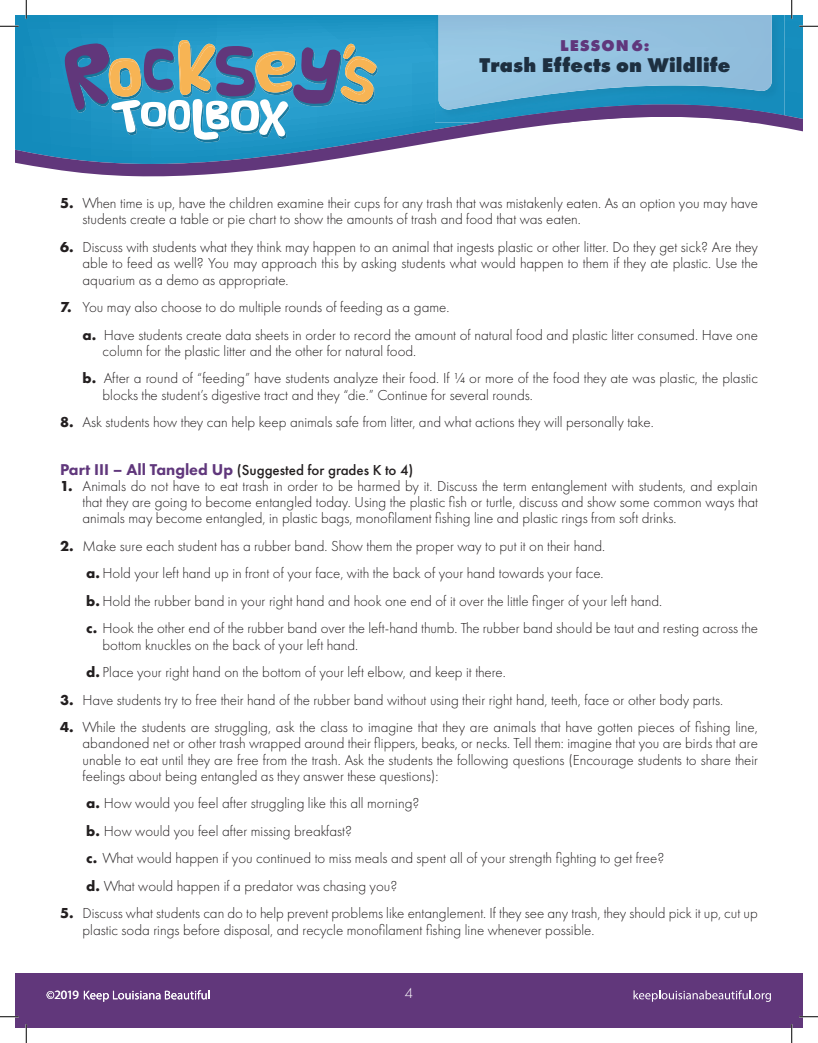
<style>
.page{position:relative;width:818px;height:1043px;background:#fff}
.page>*{position:absolute;margin:0;border:0;box-sizing:border-box;transform-origin:0 0}
.t1{font:800 20.62px "Futura PT";letter-spacing:.01em;color:#1d2f40}
.t2{font:800 16.25px "Futura PT";letter-spacing:.06em;color:#60377c}
.t3{font:300 15px/16.2px "Futura PT";color:#231f20}
.t4{font:500 15px "Futura PT";color:#231f20}
.t5{font:300 15px "Futura PT";color:#fff}
.t6{font:12.62px "Myriad Pro";color:#fff}
.s1{font-weight:700}
.s2{font-weight:800;font-size:16.25px;color:#60377c}
</style>
<div class="page">
<svg style="left:15px;top:15px;width:787px;height:89px;background:#1e94c4"></svg>
<svg style="left:15px;top:104px;width:787px;height:73px"></svg>
<img style="left:435px;top:15px;width:349px;height:107px">
<img style="left:478px;top:104px;width:306px;height:18px">
<img style="left:438px;top:15px;width:333px;height:95px">
<div style="left:15px;top:972px;width:787px;height:56px;background:#61377b"></div>
<svg style="left:633px;top:990px;width:138px;height:11px"></svg>
<img style="left:355px;top:67px;width:23px;height:38px">
<img style="left:194px;top:140px;width:25px;height:2px">
<img style="left:178px;top:40px;width:37px;height:3px">
<img style="left:355px;top:56px;width:21px;height:3px">
<img style="left:355px;top:59px;width:21px;height:43px">
<svg style="left:64px;top:43px;width:291px;height:97px;background:#6395b0"></svg>
<svg style="left:47px;top:991px;width:7px;height:7px"></svg>
<svg style="left:84px;top:990px;width:125px;height:11px"></svg>
<svg style="left:0;top:25px;width:19px;height:2px"></svg>
<svg style="left:799px;top:25px;width:19px;height:2px"></svg>
<svg style="left:0;top:1016px;width:19px;height:1px"></svg>
<svg style="left:799px;top:1015px;width:19px;height:2px"></svg>
<svg style="left:25px;top:0;width:2px;height:19px"></svg>
<svg style="left:25px;top:1024px;width:2px;height:18px"></svg>
<svg style="left:790px;top:0;width:2px;height:19px"></svg>
<svg style="left:791px;top:1024px;width:1px;height:18px"></svg>
<p class="t2" style="left:560px;top:36px;width:91px">LESSON 6:</p>
<h1 class="t1" style="left:479px;top:52px;width:253px">Trash Effects on Wildlife</h1>
<p class="t3" style="left:83px;top:195px;width:677px;text-indent:-22px"><span class="s1">5.</span> When time is up, have the children examine their cups for any trash that was mistakenly eaten. As an option you may have students create a table or pie chart to show the amounts of trash and food that was eaten.</p>
<p class="t3" style="left:83px;top:239px;width:677px;text-align:justify;text-indent:-22px"><span class="s1">6.</span> Discuss with students what they think may happen to an animal that ingests plastic or other litter. Do they get sick? Are they able to feed as well? You may approach this by asking students what would happen to them if they ate plastic. Use the aquarium as a demo as appropriate.</p>
<p class="t3" style="left:83px;top:293px;width:677px;line-height:27.5px;text-indent:-22px"><span class="s1">7.</span> You may also choose to do multiple rounds of feeding as a game.<br><span class="s1">a.</span> Have students create data sheets in order to record the amount of natural food and plastic litter consumed. Have one</p>
<p class="t3" style="left:83px;top:337px;width:677px;line-height:27.5px;text-indent:20px">column for the plastic litter and the other for natural food.<br><span class="s1">b.</span> After a round of “feeding” have students analyze their food. If ¼ or more of the food they ate was plastic, the plastic</p>
<p class="t3" style="left:103px;top:386px;width:432px">blocks the student’s digestive tract and they “die.” Continue for several rounds.</p>
<p class="t3" style="left:60px;top:414px;width:595px"><span class="s1">8.</span> Ask students how they can help keep animals safe from litter, and what actions they will personally take.</p>
<p class="t4" style="left:60px;top:460px;width:355px"><span class="s2">Part III – All Tangled Up</span> (Suggested for grades K to 4)</p>
<p class="t3" style="left:82px;top:478px;width:677px;text-align:justify;text-indent:-22px"><span class="s1">1.</span> Animals do not have to eat trash in order to be harmed by it. Discuss the term entanglement with students, and explain that they are going to become entangled today. Using the plastic fish or turtle, discuss and show some common ways that animals may become entangled, in plastic bags, monofilament fishing line and plastic rings from soft drinks.</p>
<p class="t3" style="left:86px;top:532px;width:673px;line-height:27.5px;text-indent:-26px"><span class="s1">2.</span> Make sure each student has a rubber band. Show them the proper way to put it on their hand.<br><span class="s1">a.</span> Hold your left hand up in front of your face, with the back of your hand towards your face.<br><span class="s1">b.</span> Hold the rubber band in your right hand and hook one end of it over the little finger of your left hand.<br><span class="s1">c.</span> Hook the other end of the rubber band over the left-hand thumb. The rubber band should be taut and resting across the</p>
<p class="t3" style="left:86px;top:631px;width:421px;line-height:27.5px;text-indent:16px">bottom knuckles on the back of your left hand.<br><span class="s1">d.</span> Place your right hand on the bottom of your left elbow, and keep it there.</p>
<p class="t3" style="left:60px;top:691px;width:664px"><span class="s1">3.</span> Have students try to free their hand of the rubber band without using their right hand, teeth, face or other body parts.</p>
<p class="t3" style="left:82px;top:719px;width:677px;text-align:justify;text-indent:-22px"><span class="s1">4.</span> While the students are struggling, ask the class to imagine that they are animals that have gotten pieces of fishing line, abandoned net or other trash wrapped around their flippers, beaks, or necks. Tell them: imagine that you are birds that are unable to eat until they are free from the trash. Ask the students the following questions (Encourage students to share their feelings about being entangled as they answer these questions):</p>
<p class="t3" style="left:86px;top:789px;width:579px;line-height:27.5px"><span class="s1">a.</span> How would you feel after struggling like this all morning?<br><span class="s1">b.</span> How would you feel after missing breakfast?<br><span class="s1">c.</span> What would happen if you continued to miss meals and spent all of your strength fighting to get free? <span class="s1">d.</span> What would happen if a predator was chasing you?</p>
<p class="t3" style="left:82px;top:905px;width:676px;text-indent:-22px"><span class="s1">5.</span> Discuss what students can do to help prevent problems like entanglement. If they see any trash, they should pick it up, cut up plastic soda rings before disposal, and recycle monofilament fishing line whenever possible.</p>
<p class="t6" style="left:54px;top:987px;width:26px">2019</p>
<p class="t5" style="left:405px;top:984px;width:10px">4</p>
</div>
